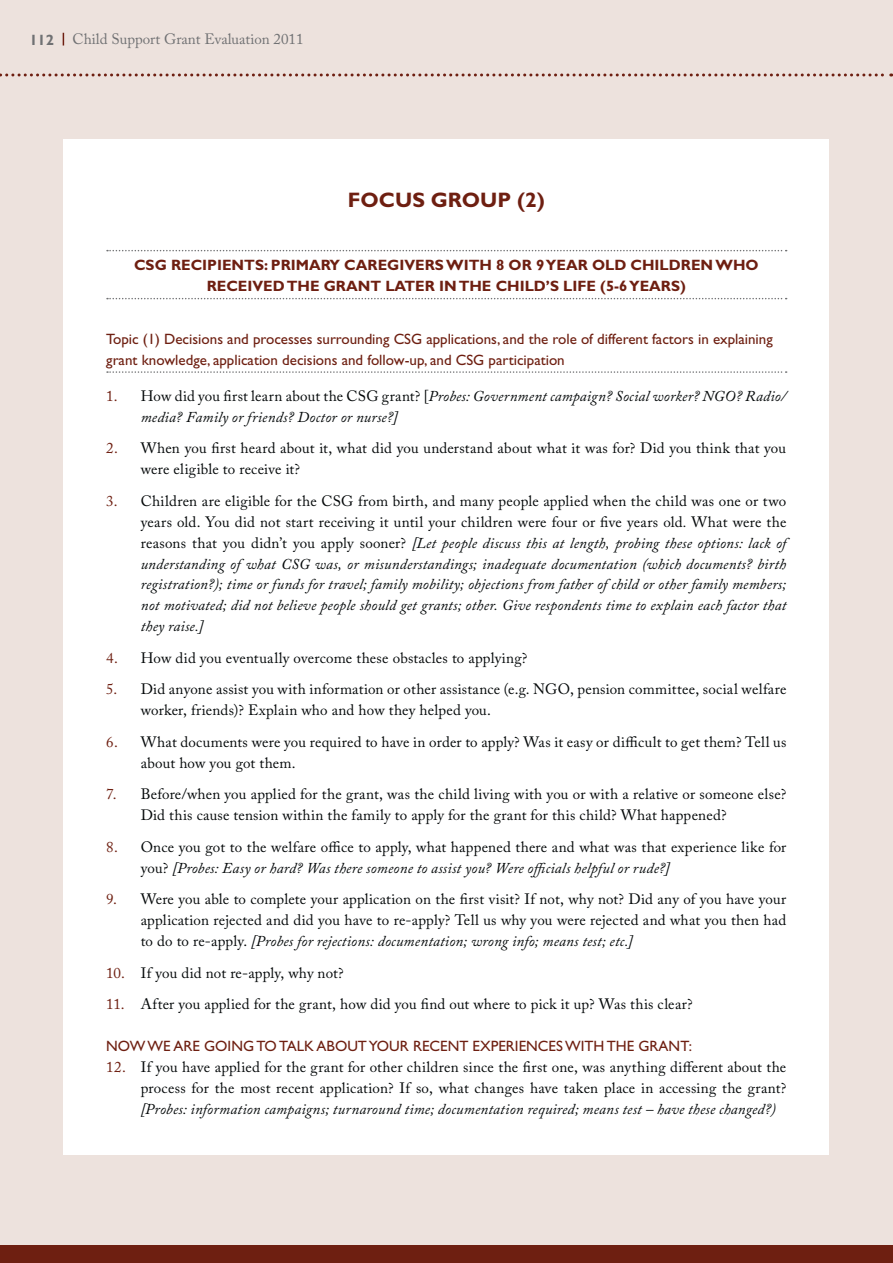
<style>
.page{position:relative;width:893px;height:1263px;background:#ede2dd}
.page>*{position:absolute;margin:0;border:0;box-sizing:border-box;transform-origin:0 0}
.t1{font:700 21px "Gill Sans";color:#6e1f11}
.t2{font:15px/21px "Adobe Caslon Pro";letter-spacing:.01em;color:#040809}
.t3{font:italic 15px/21px "Adobe Caslon Pro";letter-spacing:.01em;color:#040809}
.t4{font:15px/21px "Gill Sans";color:#6e1f11}
.t5{font:700 15px/21px "Gill Sans";color:#6e1f11;text-align:center}
.t6{font:15px "Adobe Caslon Pro";color:#707173}
.s1{font-family:"Gill Sans";font-weight:700}
.s2{font-style:normal;color:#6e1f11}
.s3{font-style:normal}
.s4{color:#6e1f11}
.s5{font-style:italic}
</style>
<div class="page">
<svg style="left:0;top:74px;width:892px;height:3px"></svg>
<div style="left:0;top:1246px;width:893px;height:17px;background:#6e1f11"></div>
<svg style="left:63px;top:33px;width:1px;height:13px"></svg>
<div style="left:64px;top:139px;width:765px;height:1016px;background:#fff"></div>
<svg style="left:107px;top:250px;width:680px;height:1px"></svg>
<svg style="left:107px;top:298px;width:680px;height:1px"></svg>
<svg style="left:107px;top:371px;width:680px;height:2px"></svg>
<p class="t6" style="left:29px;top:34px;width:276px"><span class="s1">112</span> Child Support Grant Evaluation 2011</p>
<h1 class="t1" style="left:348px;top:193px;width:198px">FOCUS GROUP (2)</h1>
<p class="t5" style="left:134px;top:256px;width:626px">CSG RECIPIENTS: PRIMARY CAREGIVERS WITH 8 OR 9 YEAR OLD CHILDREN WHO<br>RECEIVED THE GRANT LATER IN THE CHILD’S LIFE (5-6 YEARS)</p>
<p class="t4" style="left:106px;top:330px;width:668px">Topic (1) Decisions and processes surrounding CSG applications, and the role of different factors in explaining grant knowledge, application decisions and follow-up, and CSG participation</p>
<p class="t3" style="left:141px;top:387px;width:647px;text-indent:-34px"><span class="s2">1.</span> <span class="s3">How did you first learn about the CSG grant? [</span>Probes: Government campaign? Social worker? NGO? Radio/ media? Family or friends? Doctor or nurse?]</p>
<p class="t2" style="left:141px;top:439px;width:647px;text-indent:-34px"><span class="s4">2.</span> When you first heard about it, what did you understand about what it was for? Did you think that you were eligible to receive it?</p>
<p class="t3" style="left:141px;top:492px;width:647px;text-align:justify;text-indent:-34px"><span class="s2">3.</span> <span class="s3">Children are eligible for the CSG from birth, and many people applied when the child was one or two years old. You did not start receiving it until your children were four or five years old</span>. <span class="s3">What were the reasons that you didn’t you apply sooner?</span> [Let people discuss this at length, probing these options: lack of understanding of what CSG was, or misunderstandings; inadequate documentation (which documents? birth registration?); time or funds for travel; family mobility; objections from father of child or other family members; not motivated; did not believe people should get grants; other. Give respondents time to explain each factor that they raise.]</p>
<p class="t2" style="left:106px;top:649px;width:423px"><span class="s4">4.</span> How did you eventually overcome these obstacles to applying?</p>
<p class="t2" style="left:141px;top:681px;width:647px;text-indent:-34px"><span class="s4">5.</span> Did anyone assist you with information or other assistance (e.g. NGO, pension committee, social welfare worker, friends)? Explain who and how they helped you.</p>
<p class="t2" style="left:141px;top:733px;width:647px;text-indent:-34px"><span class="s4">6.</span> What documents were you required to have in order to apply? Was it easy or difficult to get them? Tell us about how you got them.</p>
<p class="t2" style="left:141px;top:786px;width:647px;text-indent:-34px"><span class="s4">7.</span> Before/when you applied for the grant, was the child living with you or with a relative or someone else?<br>Did this cause tension within the family to apply for the grant for this child? What happened?</p>
<p class="t2" style="left:141px;top:838px;width:647px;text-indent:-34px"><span class="s4">8.</span> Once you got to the welfare office to apply, what happened there and what was that experience like for you? <span class="s5">[Probes: Easy or hard? Was there someone to assist you? Were officials helpful or rude?]</span></p>
<p class="t2" style="left:141px;top:891px;width:647px;text-align:justify;text-indent:-34px"><span class="s4">9.</span> Were you able to complete your application on the first visit? If not, why not? Did any of you have your application rejected and did you have to re-apply? Tell us why you were rejected and what you then had to do to re-apply. <span class="s5">[Probes for rejections: documentation; wrong info; means test; etc.]</span></p>
<p class="t2" style="left:106px;top:964px;width:239px"><span class="s4">10.</span> If you did not re-apply, why not?</p>
<p class="t2" style="left:106px;top:996px;width:588px"><span class="s4">11.</span> After you applied for the grant, how did you find out where to pick it up? Was this clear?</p>
<p class="t4" style="left:106px;top:1037px;width:587px">NOW WE ARE GOING TO TALK ABOUT YOUR RECENT EXPERIENCES WITH THE GRANT:</p>
<p class="t2" style="left:106px;top:1059px;width:681px;text-align:right"><span class="s4">12.</span> If you have applied for the grant for other children since the first one, was anything different about the process for the most recent application? If so, what changes have taken place in accessing the grant?</p>
<p class="t3" style="left:141px;top:1101px;width:637px">[Probes: information campaigns; turnaround time; documentation required; means test – have these changed?)</p>
</div>
